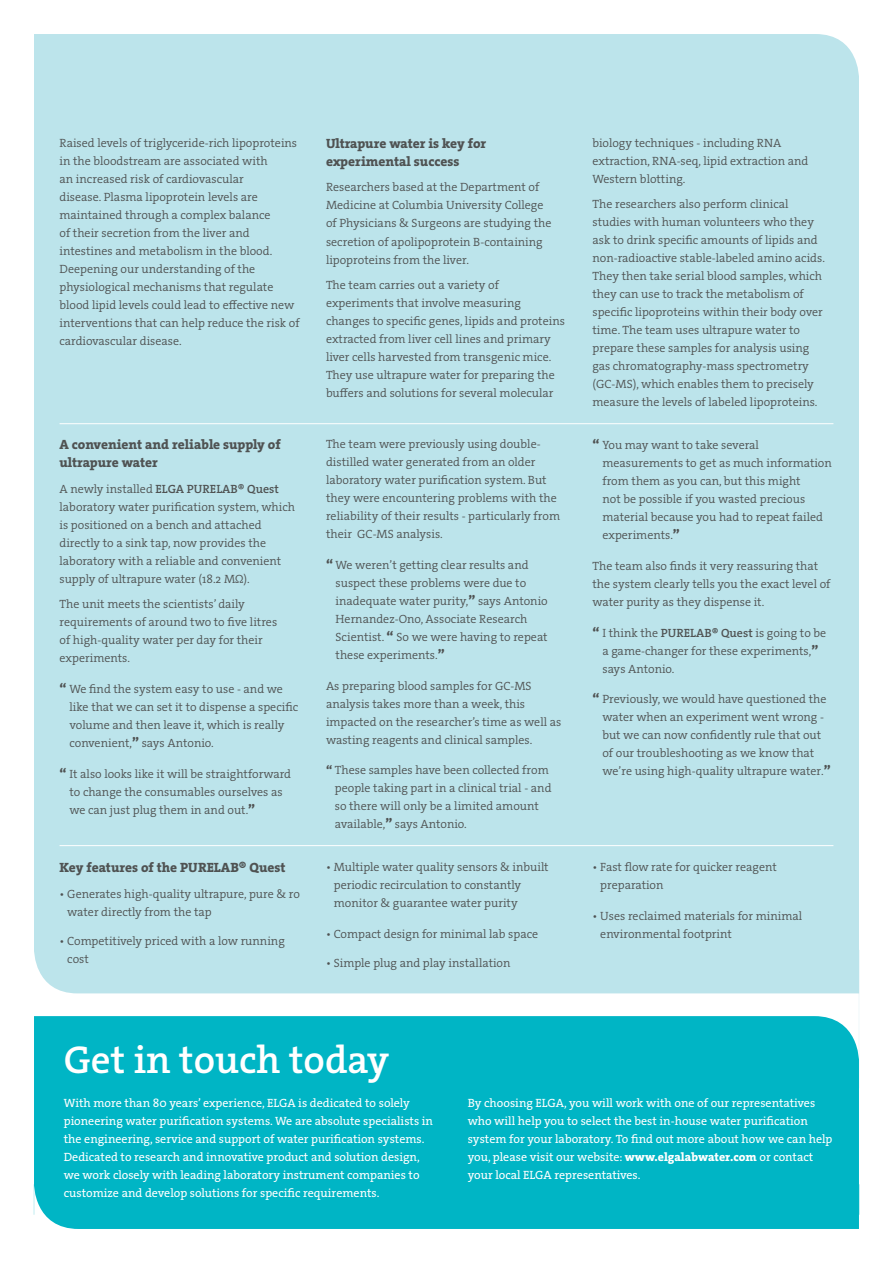
<style>
.page{position:relative;width:893px;height:1263px;background:#fff}
.page>*{position:absolute;margin:0;border:0;box-sizing:border-box;transform-origin:0 0}
.t1{font:39px "The Serif Veolia W6 Se Bld";color:#fff}
.t2{font:13.5px/18px "The Serif Veolia W8 Ex Bld";color:#4f5252}
.t3{font:12px/18px "The Serif Veolia W4 Se Lig";color:#4f5252}
.t4{font:12px/18px "The Serif Veolia W5 Pla";color:#fff}
.s1{font-family:"The Serif Veolia W6 Se Bld"}
.s2{font-family:"The Serif Veolia W8 Ex Bld";font-size:13.5px}
.s3{font-family:"The Serif Veolia W8 Ex Bld"}
</style>
<div class="page">
<div style="left:34px;top:34px;width:825px;height:960px;background:#bce4eb"></div>
<div style="left:34px;top:1016px;width:825px;height:213px;background:#00b5c5"></div>
<hr style="left:60px;top:423px;width:773px;height:1px;background:#fff">
<hr style="left:60px;top:845px;width:773px;height:1px;background:#fff">
<p class="t3" style="left:60px;top:134px;width:242px">Raised levels of triglyceride-rich lipoproteins in the bloodstream are associated with<br>an increased risk of cardiovascular<br>disease. Plasma lipoprotein levels are maintained through a complex balance<br>of their secretion from the liver and intestines and metabolism in the blood.<br>Deepening our understanding of the physiological mechanisms that regulate blood lipid levels could lead to effective new interventions that can help reduce the risk of cardiovascular disease.</p>
<p class="t2" style="left:326px;top:134px;width:162px">Ultrapure water is key for experimental success</p>
<p class="t3" style="left:326px;top:178px;width:227px">Researchers based at the Department of Medicine at Columbia University College of Physicians &amp; Surgeons are studying the secretion of apolipoprotein B-containing lipoproteins from the liver.</p>
<p class="t3" style="left:326px;top:276px;width:240px">The team carries out a variety of experiments that involve measuring changes to specific genes, lipids and proteins extracted from liver cell lines and primary liver cells harvested from transgenic mice.<br>They use ultrapure water for preparing the buffers and solutions for several molecular</p>
<p class="t2" style="left:60px;top:435px;width:223px">A convenient and reliable supply of ultrapure water</p>
<p class="t3" style="left:60px;top:480px;width:237px">A newly installed <span class="s1">ELGA PURELAB® Quest </span>laboratory water purification system, which is positioned on a bench and attached directly to a sink tap, now provides the laboratory with a reliable and convenient supply of ultrapure water (18.2 MΩ).</p>
<p class="t3" style="left:60px;top:595px;width:219px">The unit meets the scientists’ daily requirements of around two to five litres of high-quality water per day for their experiments.</p>
<p class="t3" style="left:69px;top:680px;width:230px;text-indent:-10px"><span class="s2">“</span> We find the system easy to use - and we like that we can set it to dispense a specific volume and then leave it, which is really convenient,<span class="s2">”</span> says Antonio.</p>
<p class="t3" style="left:69px;top:765px;width:223px;text-indent:-10px"><span class="s2">“</span> It also looks like it will be straightforward to change the consumables ourselves as we can just plug them in and out.<span class="s2">”</span></p>
<p class="t2" style="left:60px;top:858px;width:227px">Key features of the PURELAB® Quest</p>
<p class="t3" style="left:67px;top:884px;width:234px;text-indent:-8px">• Generates high-quality ultrapure, pure &amp; ro water directly from the tap</p>
<p class="t3" style="left:67px;top:932px;width:219px;text-indent:-8px">• Competitively priced with a low running cost</p>
<p class="t3" style="left:326px;top:435px;width:236px">The team were previously using double&shy;distilled water generated from an older laboratory water purification system. But they were encountering problems with the reliability of their results - particularly from their GC-MS analysis.</p>
<p class="t3" style="left:336px;top:556px;width:214px;text-indent:-10px"><span class="s2">“</span> We weren’t getting clear results and suspect these problems were due to inadequate water purity,<span class="s2">”</span> says Antonio Hernandez-Ono, Associate Research Scientist. <span class="s2">“</span> So we were having to repeat these experiments.<span class="s2">”</span></p>
<p class="t3" style="left:326px;top:677px;width:237px">As preparing blood samples for GC-MS analysis takes more than a week, this impacted on the researcher’s time as well as wasting reagents and clinical samples.</p>
<p class="t3" style="left:335px;top:761px;width:218px;text-indent:-9px"><span class="s3">“</span> These samples have been collected from people taking part in a clinical trial - and so there will only be a limited amount available,<span class="s2">”</span> says Antonio.</p>
<p class="t3" style="left:334px;top:858px;width:216px;text-indent:-8px">• Multiple water quality sensors &amp; inbuilt periodic recirculation to constantly monitor &amp; guarantee water purity</p>
<p class="t3" style="left:326px;top:925px;width:214px">• Compact design for minimal lab space</p>
<p class="t3" style="left:326px;top:954px;width:186px">• Simple plug and play installation</p>
<p class="t3" style="left:592px;top:134px;width:217px">biology techniques - including RNA extraction, RNA-seq, lipid extraction and<br>Western blotting.</p>
<p class="t3" style="left:592px;top:195px;width:234px">The researchers also perform clinical studies with human volunteers who they ask to drink specific amounts of lipids and non-radioactive stable-labeled amino acids.<br>They then take serial blood samples, which they can use to track the metabolism of specific lipoproteins within their body over time. The team uses ultrapure water to prepare these samples for analysis using gas chromatography-mass spectrometry (GC-MS), which enables them to precisely measure the levels of labeled lipoproteins.</p>
<p class="t3" style="left:602px;top:436px;width:231px;text-indent:-10px"><span class="s2">“</span> You may want to take several measurements to get as much information from them as you can, but this might<br>not be possible if you wasted precious material because you had to repeat failed experiments.<span class="s2">”</span></p>
<p class="t3" style="left:592px;top:557px;width:239px">The team also finds it very reassuring that the system clearly tells you the exact level of water purity as they dispense it.</p>
<p class="t3" style="left:602px;top:624px;width:225px;text-indent:-10px"><span class="s2">“</span> I think the <span class="s1">PURELAB® Quest</span> is going to be a game-changer for these experiments,<span class="s2">” </span>says Antonio.</p>
<p class="t3" style="left:602px;top:690px;width:230px;text-indent:-10px"><span class="s2">“</span> Previously, we would have questioned the water when an experiment went wrong - but we can now confidently rule that out of our troubleshooting as we know that we’re using high-quality ultrapure water.<span class="s2">”</span></p>
<p class="t3" style="left:600px;top:858px;width:178px;text-indent:-8px">• Fast flow rate for quicker reagent preparation</p>
<p class="t3" style="left:600px;top:907px;width:203px;text-indent:-8px">• Uses reclaimed materials for minimal environmental footprint</p>
<p class="t1" style="left:64px;top:1034px;width:327px">Get in touch today</p>
<p class="t4" style="left:64px;top:1094px;width:371px">With more than 80 years’ experience, ELGA is dedicated to solely pioneering water purification systems. We are absolute specialists in the engineering, service and support of water purification systems.<br>Dedicated to research and innovative product and solution design, we work closely with leading laboratory instrument companies to customize and develop solutions for specific requirements.</p>
<p class="t4" style="left:468px;top:1094px;width:366px">By choosing ELGA, you will work with one of our representatives who will help you to select the best in-house water purification system for your laboratory. To find out more about how we can help you, please visit our website: <span class="s3">www.elgalabwater.com</span> or contact your local ELGA representatives.</p>
</div>
